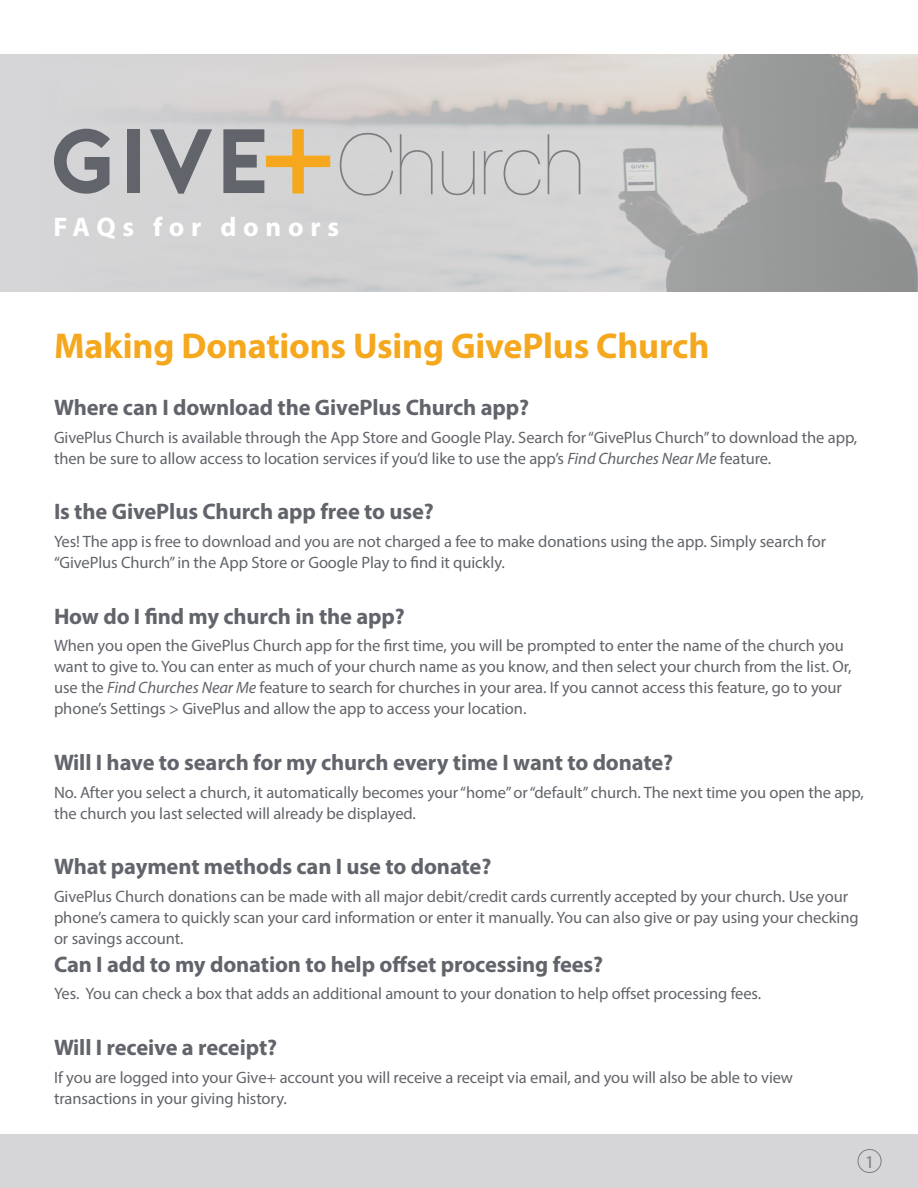
<style>
.page{position:relative;width:918px;height:1188px;background:#fff}
.page>*{position:absolute;margin:0;border:0;box-sizing:border-box;transform-origin:0 0}
.t1{font:700 36px "Myriad Pro";letter-spacing:-.005em;color:#f5a81d}
.t2{font:700 27px "Myriad Pro";letter-spacing:.25em;color:#fff}
.t3{font:700 22.5px "Myriad Pro";letter-spacing:-.005em;color:#61646a}
.t4{font:18px "Myriad Pro";color:#7b7d81}
.t5{font:16.5px/21px "Myriad Pro";letter-spacing:-.005em;color:#61646a}
.s1{font-style:italic}
</style>
<div class="page">
<div style="left:0;top:1134px;width:918px;height:54px;background:#d6d6d8"></div>
<div style="left:858px;top:1149px;width:23px;height:24px;border:1px solid #7b7d81;border-radius:50%"></div>
<img style="left:0;top:54px;width:918px;height:238px">
<svg style="left:54px;top:129px;width:56px;height:65px;background:#94969a"></svg>
<div style="left:127px;top:129px;width:12px;height:64px;background:#61646a"></div>
<svg style="left:150px;top:129px;width:62px;height:65px;background:#a9aaad"></svg>
<svg style="left:223px;top:129px;width:107px;height:65px;background:#bcae95"></svg>
<svg style="left:340px;top:133px;width:53px;height:63px;background:#cccccd"></svg>
<svg style="left:400px;top:134px;width:33px;height:60px;background:#cacacb"></svg>
<svg style="left:442px;top:151px;width:33px;height:44px"></svg>
<svg style="left:484px;top:150px;width:56px;height:45px;background:#cbcbcc"></svg>
<svg style="left:548px;top:134px;width:32px;height:60px;background:#cccccd"></svg>
<h2 class="t2" style="left:53px;top:210px;width:287px">FAQs for donors</h2>
<h1 class="t1" style="left:54px;top:322px;width:657px">Making Donations Using GivePlus Church</h1>
<h3 class="t3" style="left:54px;top:393px;width:477px">Where can I download the GivePlus Church app?</h3>
<p class="t5" style="left:54px;top:427px;width:805px">GivePlus Church is available through the App Store and Google Play. Search for “GivePlus Church” to download the app, then be sure to allow access to location services if you’d like to use the app’s <span class="s1">Find Churches Near Me</span> feature.</p>
<h3 class="t3" style="left:54px;top:497px;width:381px">Is the GivePlus Church app free to use?</h3>
<p class="t5" style="left:54px;top:531px;width:774px">Yes! The app is free to download and you are not charged a fee to make donations using the app. Simply search for “GivePlus Church” in the App Store or Google Play to find it quickly.</p>
<h3 class="t3" style="left:54px;top:601px;width:352px">How do I find my church in the app?</h3>
<p class="t5" style="left:54px;top:635px;width:799px">When you open the GivePlus Church app for the first time, you will be prompted to enter the name of the church you want to give to. You can enter as much of your church name as you know, and then select your church from the list. Or, use the <span class="s1">Find Churches Near Me</span> feature to search for churches in your area. If you cannot access this feature, go to your phone’s Settings &gt; GivePlus and allow the app to access your location.</p>
<h3 class="t3" style="left:54px;top:748px;width:621px">Will I have to search for my church every time I want to donate?</h3>
<p class="t5" style="left:54px;top:781px;width:811px">No. After you select a church, it automatically becomes your “home” or “default” church. The next time you open the app, the church you last selected will already be displayed.</p>
<h3 class="t3" style="left:54px;top:852px;width:439px">What payment methods can I use to donate?</h3>
<p class="t5" style="left:54px;top:886px;width:806px">GivePlus Church donations can be made with all major debit/credit cards currently accepted by your church. Use your phone’s camera to quickly scan your card information or enter it manually. You can also give or pay using your checking or savings account.</p>
<h3 class="t3" style="left:54px;top:949px;width:551px">Can I add to my donation to help offset processing fees?</h3>
<p class="t5" style="left:54px;top:983px;width:709px">Yes. You can check a box that adds an additional amount to your donation to help offset processing fees.</p>
<h3 class="t3" style="left:54px;top:1033px;width:225px">Will I receive a receipt?</h3>
<p class="t5" style="left:54px;top:1066px;width:741px">If you are logged into your Give+ account you will receive a receipt via email, and you will also be able to view transactions in your giving history.</p>
<p class="t4" style="left:865px;top:1151px;width:11px">1</p>
</div>
